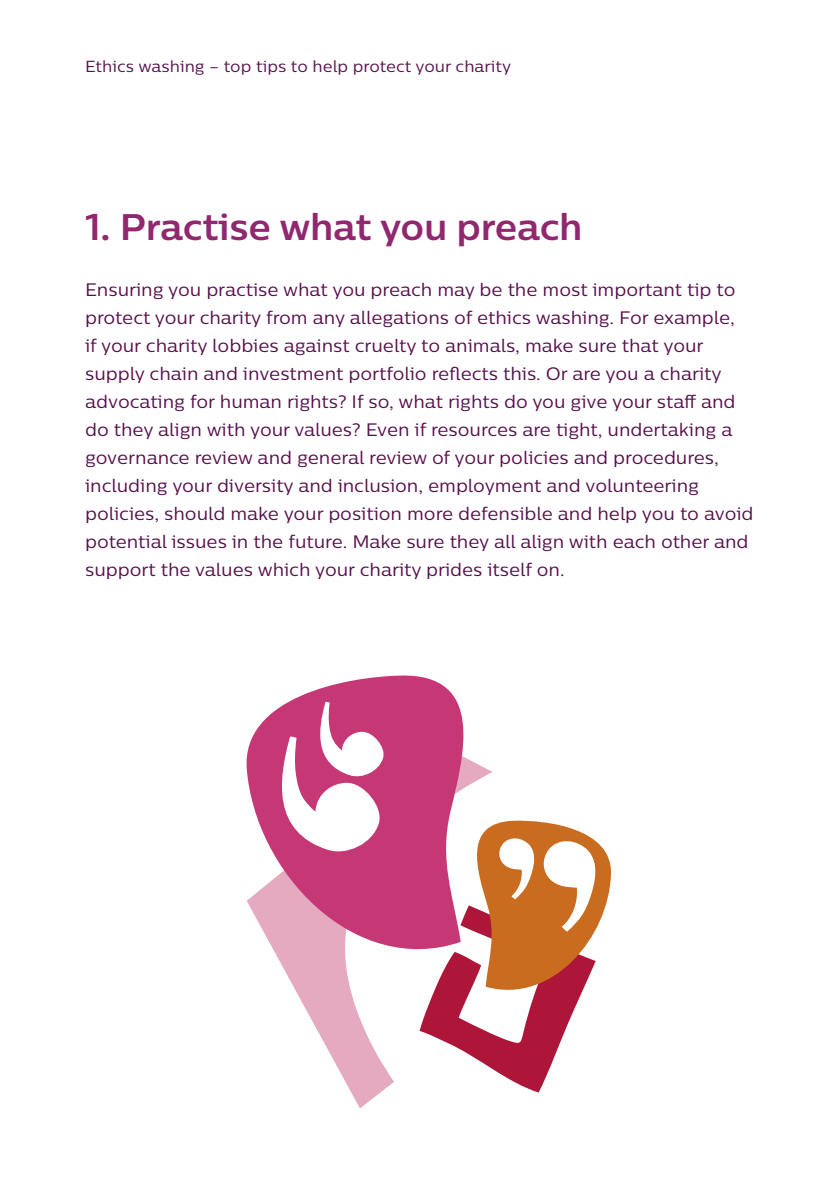
<style>
.page{position:relative;width:840px;height:1191px;background:#fff}
.page>*{position:absolute;margin:0;border:0;box-sizing:border-box;transform-origin:0 0}
.t1{font:700 37px "Centrale Sans";letter-spacing:-.01em;color:#90276f}
.t2{font:18px/28px "Centrale Sans";letter-spacing:-.005em;color:#560e4c}
.t3{font:16px "Centrale Sans";color:#560e4c}
</style>
<div class="page">
<svg style="left:289px;top:768px;width:203px;height:340px"></svg>
<svg style="left:246px;top:675px;width:239px;height:303px;fill:#c53875"></svg>
<svg style="left:272px;top:701px;width:114px;height:155px"></svg>
<svg style="left:419px;top:819px;width:192px;height:273px"></svg>
<p class="t3" style="left:85px;top:56px;width:427px">Ethics washing – top tips to help protect your charity</p>
<h1 class="t1" style="left:85px;top:203px;width:499px">1. Practise what you preach</h1>
<p class="t2" style="left:85px;top:275px;width:669px">Ensuring you practise what you preach may be the most important tip to protect your charity from any allegations of ethics washing. For example,<br>if your charity lobbies against cruelty to animals, make sure that your supply chain and investment portfolio reflects this. Or are you a charity advocating for human rights? If so, what rights do you give your staff and do they align with your values? Even if resources are tight, undertaking a governance review and general review of your policies and procedures, including your diversity and inclusion, employment and volunteering policies, should make your position more defensible and help you to avoid potential issues in the future. Make sure they all align with each other and support the values which your charity prides itself on.</p>
</div>
